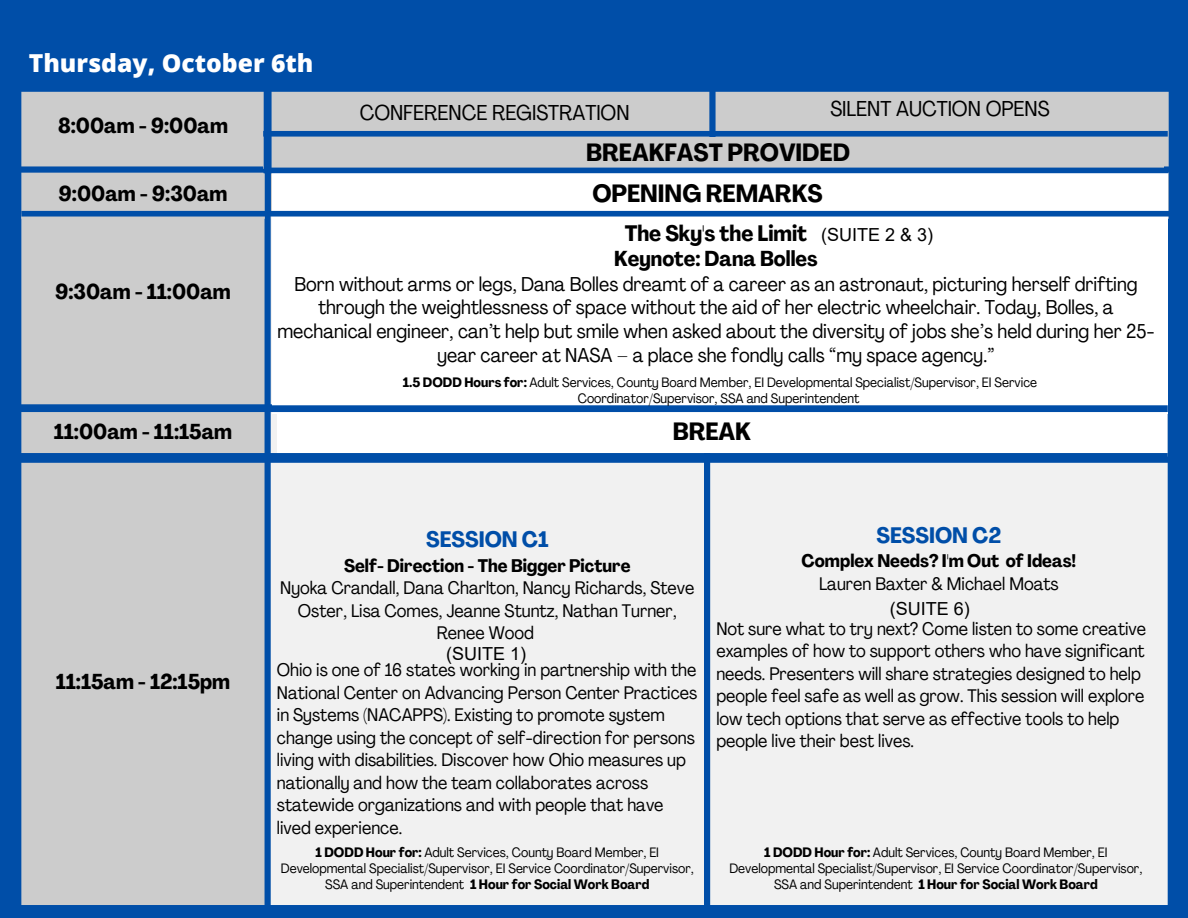
<style>
.page{position:relative;width:1188px;height:918px;background:#004ea8}
.page>*{position:absolute;margin:0;border:0;box-sizing:border-box;transform-origin:0 0}
.t1{font:800 24.75px "Open Sans";color:#fff}
.t2{font:700 condensed 24.6px "Agrandir";color:#000}
.t3{font:700 condensed 22.05px "Agrandir";color:#004ea8}
.t4{font:700 condensed 22.05px "Agrandir";color:#000}
.t5{font:700 condensed 21.3px "Agrandir";color:#000}
.t6{font:condensed 21.3px "Agrandir";color:#000}
.t7{font:condensed 19.8px/23.7px "Agrandir";color:#000;text-align:center}
.t8{font:condensed 18px/22.5px "Agrandir";color:#000}
.t9{font:700 condensed 18px "Agrandir";color:#000}
.t10{font:18px "Arial";color:#000}
.t11{font:condensed 13.5px/15.8px "Agrandir";color:#000;text-align:center}
.s1{font-weight:700}
</style>
<div class="page">
<div style="left:21px;top:92px;width:1148px;height:127px;background:#ccc"></div>
<div style="left:21px;top:217px;width:244px;height:688px;background:#ccc"></div>
<div style="left:271px;top:217px;width:897px;height:688px;background:#f1f1f1"></div>
<div style="left:272px;top:173px;width:896px;height:241px;background:#fff"></div>
<div style="left:277px;top:408px;width:890px;height:45px;background:#fff"></div>
<div style="left:18px;top:453px;width:1150px;height:6px;background:#004ea8"></div>
<div style="left:18px;top:405px;width:1150px;height:7px;background:#004ea8"></div>
<div style="left:264px;top:138px;width:900px;height:31px;background:#ccc"></div>
<div style="left:263px;top:131px;width:905px;height:6px;background:#004ea8"></div>
<div style="left:264px;top:89px;width:8px;height:84px;background:#004ea8"></div>
<div style="left:264px;top:168px;width:904px;height:5px;background:#004ea8"></div>
<div style="left:21px;top:211px;width:1150px;height:6px;background:#004ea8"></div>
<h1 class="t1" style="left:29px;top:46px;width:286px">Thursday, October 6th</h1>
<p class="t5" style="left:58px;top:117px;width:171px">8:00am - 9:00am</p>
<p class="t5" style="left:59px;top:185px;width:170px">9:00am - 9:30am</p>
<p class="t6" style="left:360px;top:104px;width:271px">CONFERENCE REGISTRATION</p>
<p class="t6" style="left:830px;top:100px;width:221px">SILENT AUCTION OPENS</p>
<h2 class="t2" style="left:586px;top:143px;width:265px">BREAKFAST PROVIDED</h2>
<h2 class="t2" style="left:592px;top:184px;width:232px">OPENING REMARKS</h2>
<p class="t5" style="left:55px;top:283px;width:177px">9:30am - 11:00am</p>
<p class="t5" style="left:54px;top:423px;width:180px">11:00am - 11:15am</p>
<p class="t5" style="left:56px;top:673px;width:176px">11:15am - 12:15pm</p>
<p class="t4" style="left:625px;top:225px;width:184px">The Sky's the Limit</p>
<p class="t5" style="left:614px;top:250px;width:205px">Keynote: Dana Bolles</p>
<p class="t7" style="left:277px;top:274px;width:879px">Born without arms or legs, Dana Bolles dreamt of a career as an astronaut, picturing herself drifting through the weightlessness of space without the aid of her electric wheelchair. Today, Bolles, a mechanical engineer, can’t help but smile when asked about the diversity of jobs she’s held during her 25- year career at NASA – a place she fondly calls “my space agency.”</p>
<p class="t10" style="left:821px;top:222px;width:114px">(SUITE 2 &amp; 3)</p>
<p class="t11" style="left:403px;top:376px;width:636px"><span class="s1">1.5 DODD Hours for:</span> Adult Services, County Board Member, EI Developmental Specialist/Supervisor, EI Service<br>Coordinator/Supervisor, SSA and Superintendent</p>
<h2 class="t2" style="left:673px;top:422px;width:80px">BREAK</h2>
<p class="t3" style="left:426px;top:531px;width:124px">SESSION C1</p>
<p class="t9" style="left:344px;top:558px;width:288px">Self- Direction - The Bigger Picture</p>
<p class="t8" style="left:280px;top:579px;width:416px;text-align:center">Nyoka Crandall, Dana Charlton, Nancy Richards, Steve<br>Oster, Lisa Comes, Jeanne Stuntz, Nathan Turner,<br>Renee Wood</p>
<p class="t8" style="left:277px;top:661px;width:422px">Ohio is one of 16 states working in partnership with the National Center on Advancing Person Center Practices in Systems (NACAPPS). Existing to promote system change using the concept of self-direction for persons living with disabilities. Discover how Ohio measures up nationally and how the team collaborates across statewide organizations and with people that have lived experience.</p>
<p class="t10" style="left:446px;top:641px;width:82px">(SUITE 1)</p>
<p class="t3" style="left:877px;top:526px;width:126px">SESSION C2</p>
<p class="t9" style="left:802px;top:554px;width:276px">Complex Needs? I'm Out of Ideas!</p>
<p class="t8" style="left:819px;top:574px;width:241px">Lauren Baxter &amp; Michael Moats</p>
<p class="t8" style="left:716px;top:619px;width:431px">Not sure what to try next? Come listen to some creative examples of how to support others who have significant needs. Presenters will share strategies designed to help people feel safe as well as grow. This session will explore low tech options that serve as effective tools to help people live their best lives.</p>
<p class="t10" style="left:890px;top:596px;width:82px">(SUITE 6)</p>
<p class="t11" style="left:281px;top:846px;width:414px"><span class="s1">1 DODD Hour for:</span> Adult Services, County Board Member, EI<br>Developmental Specialist/Supervisor, EI Service Coordinator/Supervisor,<br>SSA and Superintendent <span class="s1">1 Hour for Social Work Board</span></p>
<p class="t11" style="left:729px;top:846px;width:414px"><span class="s1">1 DODD Hour for:</span> Adult Services, County Board Member, EI<br>Developmental Specialist/Supervisor, EI Service Coordinator/Supervisor,<br>SSA and Superintendent <span class="s1">1 Hour for Social Work Board</span></p>
</div>
